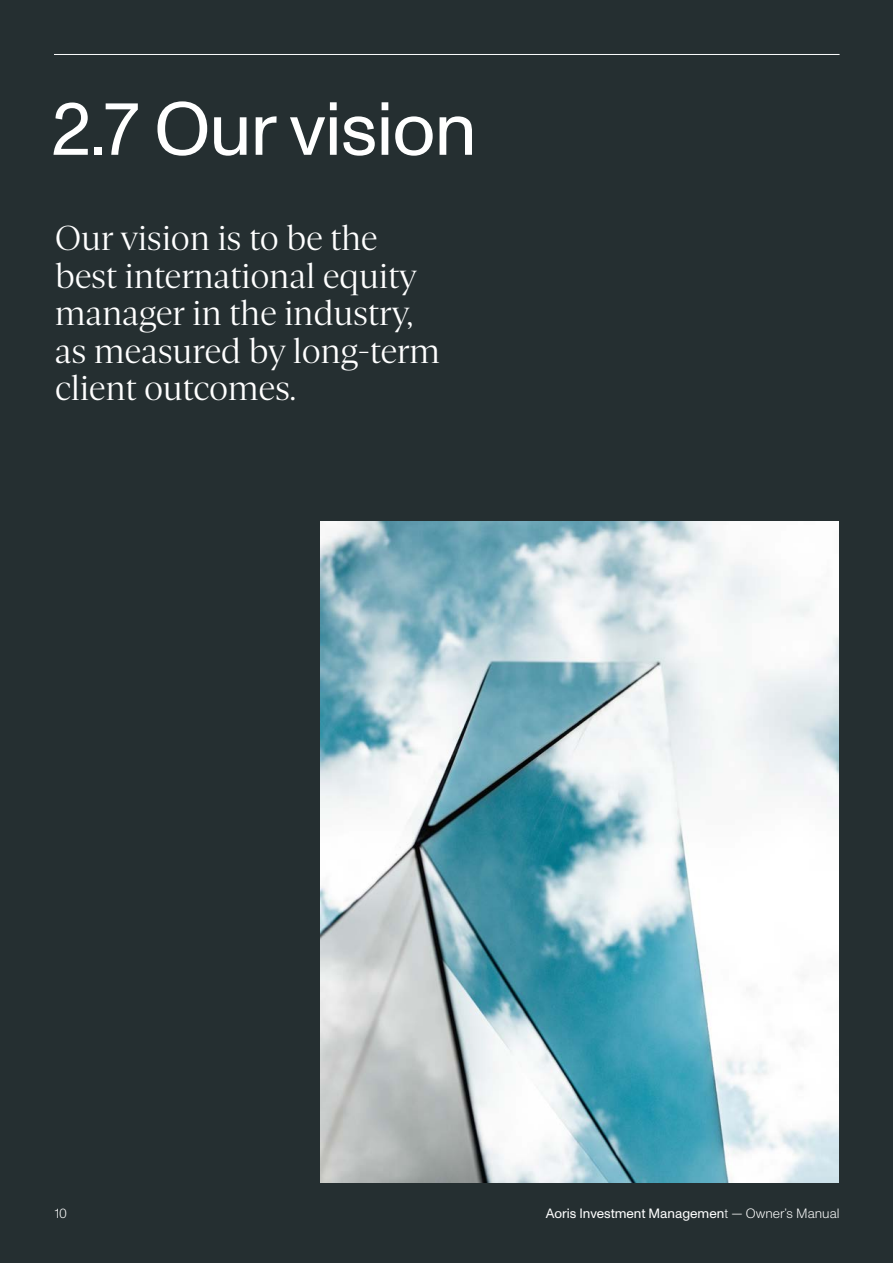
<style>
.page{position:relative;width:893px;height:1263px;background:#252f31}
.page>*{position:absolute;margin:0;border:0;box-sizing:border-box;transform-origin:0 0}
.t1{font:75px "ABC Monument Grotesk";letter-spacing:-.01em;color:#fff}
.t2{font:300 34.5px/37.5px "Gestura Headline";letter-spacing:-.01em;color:#fff}
.t3{font:13.5px "ABC Monument Grotesk";color:#fff}
.t4{font:300 13.5px "ABC Monument Grotesk";color:#fff}
.s1{font-weight:300}
</style>
<div class="page">
<hr style="left:54px;top:54px;width:786px;height:1px;background:#fff">
<img style="left:320px;top:521px;width:519px;height:661px">
<p class="t1" style="left:51px;top:86px;width:427px">2.7 Our vision</p>
<p class="t2" style="left:55px;top:220px;width:387px">Our vision is to be the best international equity manager in the industry, as measured by long-term client outcomes.</p>
<p class="t4" style="left:55px;top:1206px;width:14px">10</p>
<p class="t3" style="left:546px;top:1206px;width:295px">Aoris Investment Managemen<span class="s1">t — Owner’s Manual</span></p>
</div>
